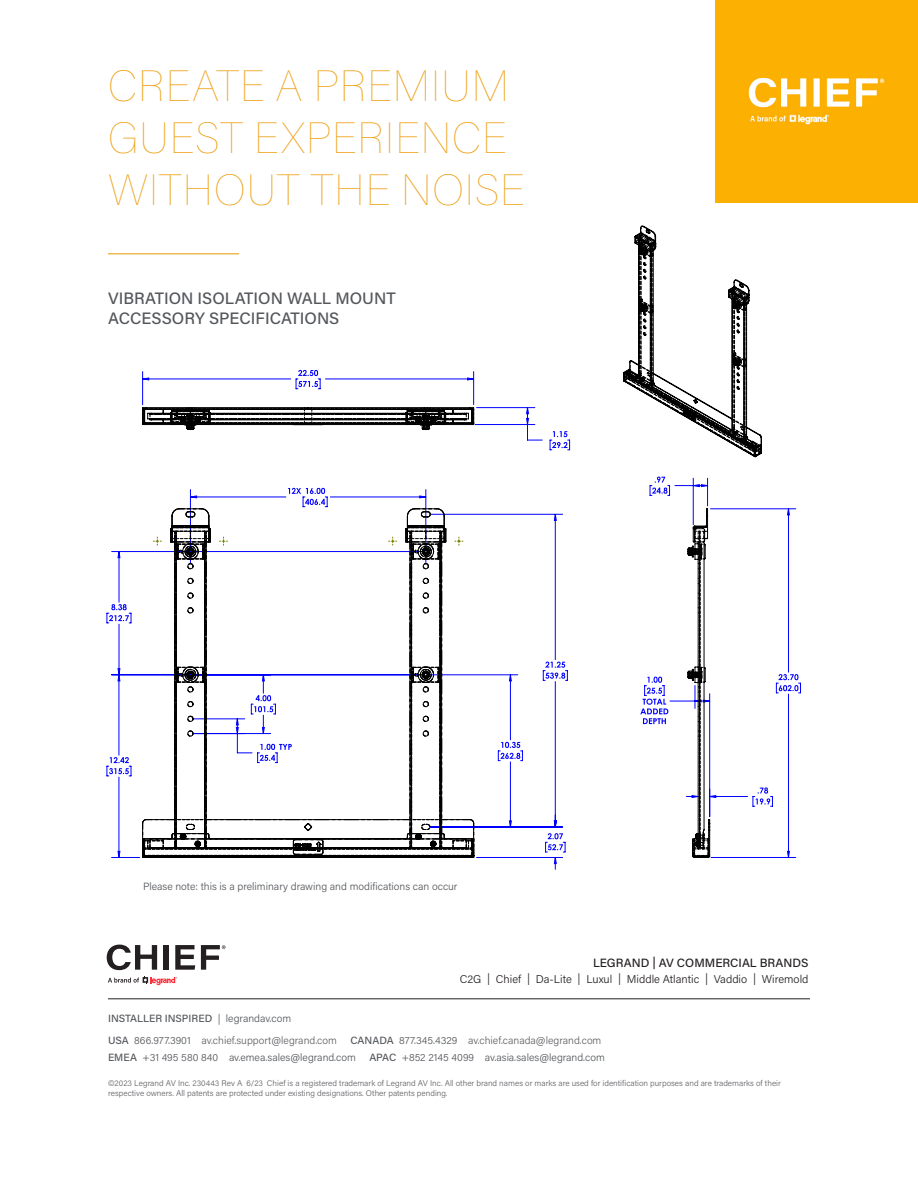
<style>
.page{position:relative;width:918px;height:1188px;background:#fff}
.page>*{position:absolute;margin:0;border:0;box-sizing:border-box;transform-origin:0 0}
.t1{font:100 43.5px/52.2px "Acumin Pro";letter-spacing:.025em;color:#eea118}
.t2{font:500 16.5px/19.8px "Acumin Pro";color:#53565a}
.t3{font:500 12px "Acumin Pro";color:#231f20}
.t4{font:300 11.25px "Acumin Pro";color:#231f20}
.t5{font:300 10.5px/16.5px "Acumin Pro";color:#53565a}
.t6{font:300 10.5px "Acumin Pro";color:#606165}
.t7{font:500 10.5px "Acumin Pro";letter-spacing:-.005em;color:#53565a}
.Boilerplate-Legal{font:300 8.25px/9.9px "Acumin Pro";color:#606165}
.s1{font-weight:300}
.s2{font-weight:500;color:#53565a}
.s3{color:#53565a}
.s4{font-weight:500}
.s5{color:#606165}
</style>
<div class="page">
<svg style="left:554px;top:857px;width:9px;height:12px"></svg>
<hr style="left:473px;top:372px;width:1px;height:33px;background:#00f">
<hr style="left:142px;top:372px;width:1px;height:33px;background:#00f">
<svg style="left:298px;top:370px;width:21px;height:7px"></svg>
<hr style="left:711px;top:857px;width:85px;height:1px;background:#00f">
<hr style="left:711px;top:509px;width:85px;height:1px;background:#00f">
<svg style="left:789px;top:674px;width:12px;height:20px"></svg>
<svg style="left:142px;top:378px;width:647px;height:479px"></svg>
<svg style="left:107px;top:488px;width:368px;height:370px"></svg>
<svg style="left:640px;top:477px;width:70px;height:381px"></svg>
<svg style="left:142px;top:407px;width:332px;height:23px"></svg>
<div style="left:715px;top:0;width:203px;height:202px;background:#fcb002"></div>
<hr style="left:108px;top:253px;width:131px;height:1px;background:#eea118">
<svg style="left:623px;top:226px;width:139px;height:231px"></svg>
<hr style="left:108px;top:999px;width:702px;height:1px;background:#231f20">
<svg style="left:107px;top:945px;width:50px;height:25px"></svg>
<div style="left:164px;top:945px;width:5px;height:25px;background:#241f21"></div>
<svg style="left:175px;top:945px;width:20px;height:25px"></svg>
<svg style="left:201px;top:945px;width:25px;height:25px"></svg>
<svg style="left:108px;top:977px;width:69px;height:9px"></svg>
<p class="t1" style="left:108px;top:58px;width:418px">CREATE A PREMIUM<br>GUEST EXPERIENCE<br>WITHOUT THE NOISE</p>
<p class="t2" style="left:108px;top:288px;width:289px">VIBRATION ISOLATION WALL MOUNT<br>ACCESSORY SPECIFICATIONS</p>
<p class="t5" style="left:143px;top:877px;width:316px">Please note: this is a preliminary drawing and modifications can occur</p>
<p class="t3" style="left:593px;top:954px;width:217px">LEGRAND | AV COMMERCIAL BRANDS</p>
<p class="t4" style="left:460px;top:972px;width:350px">C2G | Chief | Da-Lite | Luxul | Middle Atlantic | Vaddio | Wiremold</p>
<p class="t7" style="left:108px;top:1011px;width:185px">INSTALLER INSPIRED <span class="s1">| legrandav.com</span></p>
<p class="t6" style="left:108px;top:1033px;width:230px"><span class="s2">USA</span> <span class="s3">866.977.3901</span> av.chief.support@legrand.com</p>
<p class="t5" style="left:108px;top:1032px;width:495px;text-indent:242px"><span class="s4">CANADA</span> 877.345.4329 <span class="s5">av.chief.canada@legrand.com<br></span><span class="s4">EMEA</span> +31 495 580 840 av.emea.sales@legrand.com</p>
<p class="t5" style="left:369px;top:1048px;width:237px"><span class="s4">APAC</span> +852 2145 4099 av.asia.sales@legrand.com</p>
<p class="Boilerplate-Legal" style="left:108px;top:1078px;width:674px">©2023 Legrand AV Inc. 230443 Rev A 6/23 Chief is a registered trademark of Legrand AV Inc. All other brand names or marks are used for identification purposes and are trademarks of their respective owners. All patents are protected under existing designations. Other patents pending.</p>
</div>
